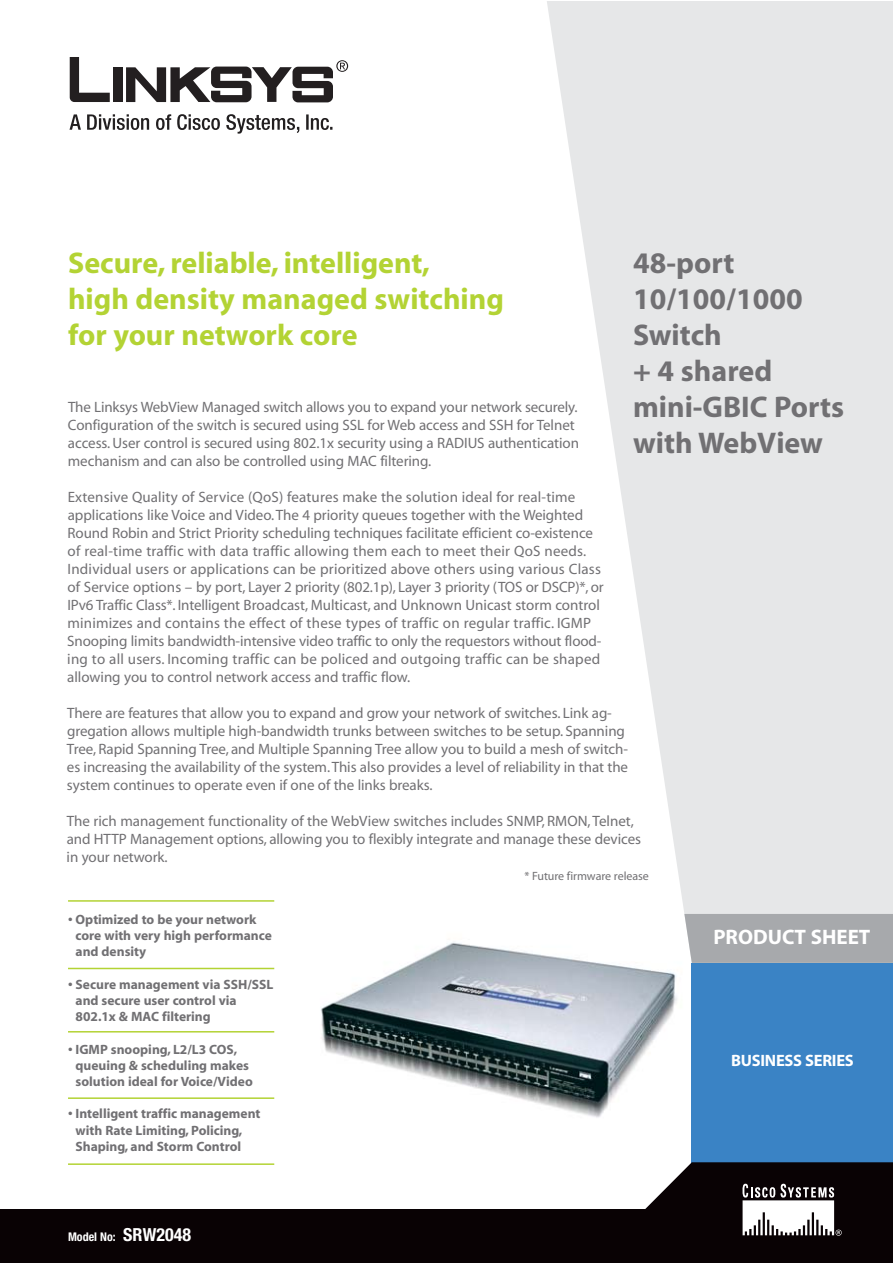
<style>
.page{position:relative;width:893px;height:1263px;background:#fff}
.page>*{position:absolute;margin:0;border:0;box-sizing:border-box;transform-origin:0 0}
.t1{font:700 30px/36px "Myriad";color:#b3d334}
.t2{font:700 30px/36px "Myriad";color:#717073}
.t3{font:700 21px "Myriad";color:#fff}
.t4{font:700 16.5px "Myriad";letter-spacing:-.015em;color:#fff}
.t5{font:15px/18px "Myriad";letter-spacing:-.005em;color:#717073}
.t6{font:700 13.5px/16.2px "Myriad";color:#717073}
.t7{font:12px "Myriad";letter-spacing:-.005em;color:#717073}
.t8{font:700 condensed 12px "Helvetica Neue";color:#fff}
.s1{font-size:18px}
</style>
<div class="page">
<img style="left:321px;top:942px;width:371px;height:197px">
<div style="left:692px;top:963px;width:201px;height:199px;background:#3a83c5"></div>
<svg style="left:545px;top:1px;width:348px;height:962px;fill:#e6e7e8"></svg>
<div style="left:0;top:1209px;width:893px;height:54px;background:#090204"></div>
<svg style="left:645px;top:1162px;width:248px;height:74px"></svg>
<div style="left:684px;top:914px;width:209px;height:49px;background:#a7a9ac"></div>
<svg style="left:69px;top:114px;width:264px;height:20px"></svg>
<div style="left:113px;top:67px;width:10px;height:35px;background:#231f20"></div>
<svg style="left:70px;top:57px;width:40px;height:45px"></svg>
<svg style="left:126px;top:60px;width:223px;height:43px"></svg>
<hr style="left:68px;top:900px;width:206px;height:2px;background:#b3d334">
<hr style="left:68px;top:968px;width:206px;height:1px;background:#b3d334">
<hr style="left:68px;top:1031px;width:206px;height:1px;background:#b3d334">
<hr style="left:68px;top:1097px;width:206px;height:2px;background:#b3d334">
<hr style="left:68px;top:1163px;width:206px;height:2px;background:#b3d334">
<h1 class="t1" style="left:68px;top:247px;width:437px">Secure, reliable, intelligent,<br>high density managed switching for your network core</h1>
<h1 class="t2" style="left:633px;top:247px;width:213px">48-port<br>10/100/1000<br>Switch<br>+ 4 shared mini-GBIC Ports with WebView</h1>
<p class="t5" style="left:68px;top:399px;width:513px">The Linksys WebView Managed switch allows you to expand your network securely.<br>Configuration of the switch is secured using SSL for Web access and SSH for Telnet access. User control is secured using 802.1x security using a RADIUS authentication mechanism and can also be controlled using MAC filtering.</p>
<p class="t5" style="left:67px;top:489px;width:538px">Extensive Quality of Service (QoS) features make the solution ideal for real-time applications like Voice and Video. The 4 priority queues together with the Weighted Round Robin and Strict Priority scheduling techniques facilitate efficient co-existence of real-time traffic with data traffic allowing them each to meet their QoS needs.<br>Individual users or applications can be prioritized above others using various Class of Service options – by port, Layer 2 priority (802.1p), Layer 3 priority (TOS or DSCP)*, or IPv6 Traffic Class*. Intelligent Broadcast, Multicast, and Unknown Unicast storm control minimizes and contains the effect of these types of traffic on regular traffic. IGMP Snooping limits bandwidth-intensive video traffic to only the requestors without flood&shy;ing to all users. Incoming traffic can be policed and outgoing traffic can be shaped allowing you to control network access and traffic flow.</p>
<p class="t5" style="left:67px;top:705px;width:563px">There are features that allow you to expand and grow your network of switches. Link ag&shy;gregation allows multiple high-bandwidth trunks between switches to be setup. Spanning Tree, Rapid Spanning Tree, and Multiple Spanning Tree allow you to build a mesh of switch&shy;es increasing the availability of the system. This also provides a level of reliability in that the system continues to operate even if one of the links breaks.</p>
<p class="t5" style="left:67px;top:813px;width:576px">The rich management functionality of the WebView switches includes SNMP, RMON, Telnet, and HTTP Management options, allowing you to flexibly integrate and manage these devices in your network.</p>
<p class="t7" style="left:524px;top:871px;width:126px">* Future firmware release</p>
<p class="t6" style="left:76px;top:912px;width:198px;text-indent:-8px">• Optimized to be your network core with very high performance and density</p>
<p class="t6" style="left:76px;top:977px;width:199px;text-indent:-8px">• Secure management via SSH/SSL and secure user control via<br>802.1x &amp; MAC filtering</p>
<p class="t6" style="left:76px;top:1042px;width:179px;text-indent:-8px">• IGMP snooping, L2/L3 COS, queuing &amp; scheduling makes solution ideal for Voice/Video</p>
<p class="t6" style="left:76px;top:1107px;width:186px;text-indent:-8px">• Intelligent traffic management with Rate Limiting, Policing,<br>Shaping, and Storm Control</p>
<p class="t8" style="left:68px;top:1232px;width:124px">Model No: <span class="s1">SRW2048</span></p>
<h2 class="t3" style="left:713px;top:929px;width:158px">PRODUCT SHEET</h2>
<p class="t4" style="left:731px;top:1054px;width:124px">BUSINESS SERIES</p>
</div>
